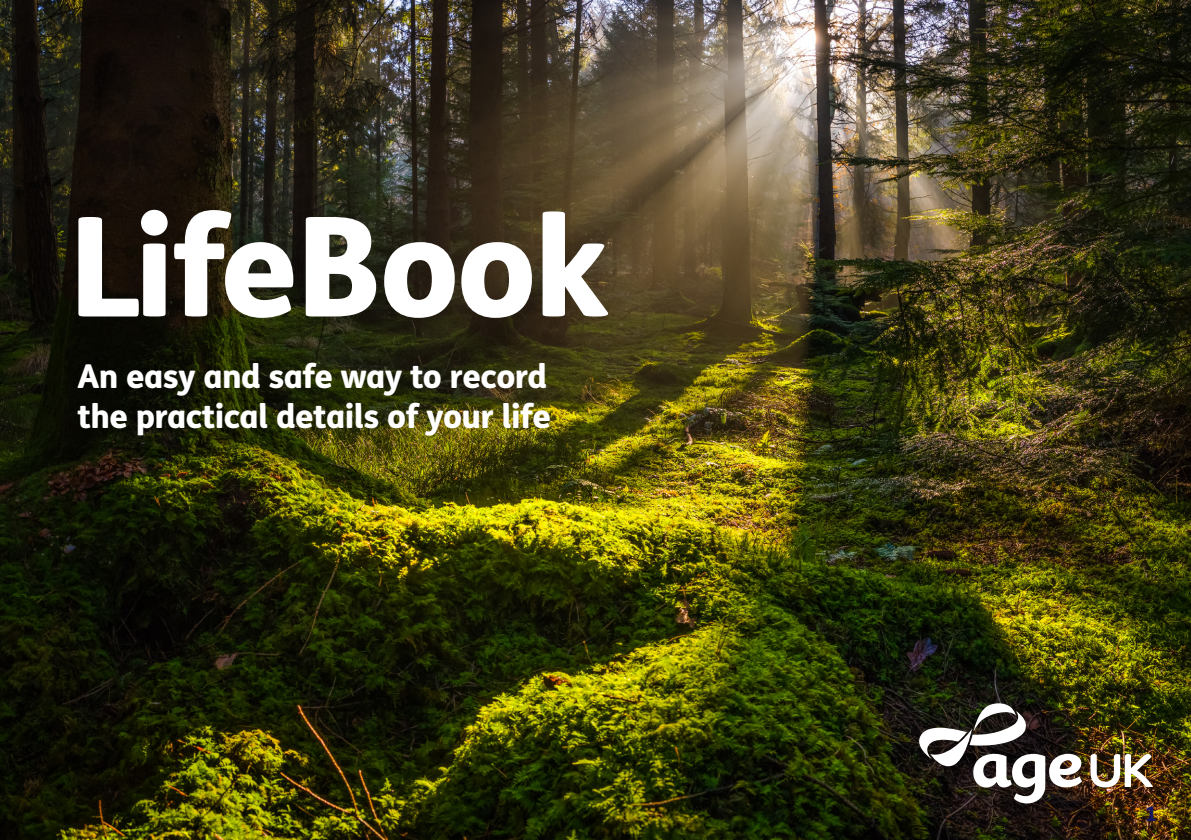
<style>
.page{position:relative;width:1191px;height:840px;background:#fff}
.page>*{position:absolute;margin:0;border:0;box-sizing:border-box;transform-origin:0 0}
.t1{font:800 138px "FS Me";letter-spacing:-.02em;color:#fff}
.t2{font:800 33px/39.4px "FS Me";letter-spacing:-.02em;color:#fff}
.t3{font:800 20px "FS Me";color:#141760}
</style>
<div class="page">
<img style="left:0;top:0;width:1191px;height:839px">
<img style="left:895px;top:679px;width:280px;height:147px">
<img style="left:911px;top:703px;width:242px;height:100px">
<h1 class="t1" style="left:69px;top:158px;width:541px">LifeBook</h1>
<p class="t2" style="left:78px;top:355px;width:475px">An easy and safe way to record the practical details of your life</p>
<p class="t3" style="left:1145px;top:797px;width:13px">1</p>
</div>
